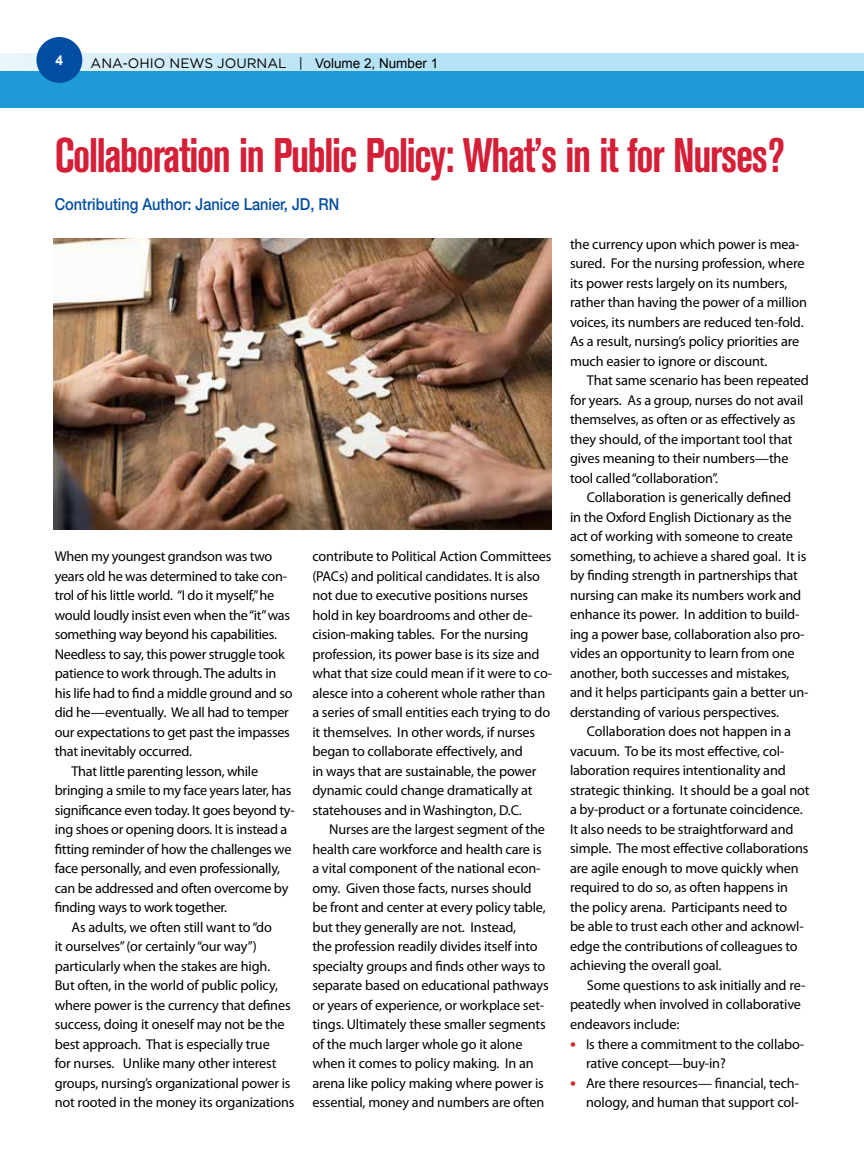
<style>
.page{position:relative;width:864px;height:1175px;background:#fff}
.page>*{position:absolute;margin:0;border:0;box-sizing:border-box;transform-origin:0 0}
.t1{font:700 condensed 48px "Akzidenz Grotesk BE";letter-spacing:-.03em;color:#d41f37;scale:.9 1}
.t2{font:500 16.5px "Helvetica Neue LT Std";color:#034ea2;scale:.88 1}
.t3{font:14.25px/19.5px "Myriad Pro";letter-spacing:-.01em;color:#000}
.t4{font:13.65px "Gotham";color:#000}
.t5{font:700 13.65px "Arial";color:#fff}
.s1{font-family:"Arial";font-size:13.5px}
.s2{font-size:21px;color:#d2232a}
</style>
<div class="page">
<div style="left:0;top:71px;width:864px;height:36px;background:#1e9ad6"></div>
<svg style="left:0;top:53px;width:864px;height:18px;background:#bee5f6"></svg>
<div style="left:36px;top:37px;width:46px;height:46px;background:#034ea2;border-radius:50%"></div>
<img style="left:53px;top:238px;width:499px;height:291px">
<p class="t5" style="left:56px;top:51px;width:9px">4</p>
<p class="t4" style="left:91px;top:54px;width:349px">ANA-OHIO NEWS JOURNAL | <span class="s1">Volume 2, Number 1</span></p>
<h1 class="t1" style="left:55px;top:127px;width:813px">Collaboration in Public Policy: What’s in it for Nurses?</h1>
<p class="t2" style="left:55px;top:194px;width:325px">Contributing Author: Janice Lanier, JD, RN</p>
<p class="t3" style="left:55px;top:547px;width:219px">When my youngest grandson was two</p>
<p class="t3" style="left:55px;top:566px;width:234px">years old he was determined to take con-</p>
<p class="t3" style="left:55px;top:586px;width:221px">trol of his little world. “I do it myself,” he</p>
<p class="t3" style="left:55px;top:605px;width:237px">would loudly insist even when the “it” was</p>
<p class="t3" style="left:55px;top:625px;width:224px">something way beyond his capabilities.</p>
<p class="t3" style="left:55px;top:644px;width:232px">Needless to say, this power struggle took</p>
<p class="t3" style="left:55px;top:664px;width:223px">patience to work through. The adults in</p>
<p class="t3" style="left:55px;top:683px;width:239px">his life had to find a middle ground and so</p>
<p class="t3" style="left:55px;top:703px;width:236px">did he—eventually. We all had to temper</p>
<p class="t3" style="left:55px;top:722px;width:237px">our expectations to get past the impasses</p>
<p class="t3" style="left:55px;top:742px;width:139px">that inevitably occurred.</p>
<p class="t3" style="left:72px;top:761px;width:188px">That little parenting lesson, while</p>
<p class="t3" style="left:55px;top:781px;width:238px">bringing a smile to my face years later, has</p>
<p class="t3" style="left:55px;top:800px;width:241px">significance even today. It goes beyond ty-</p>
<p class="t3" style="left:55px;top:820px;width:234px">ing shoes or opening doors. It is instead a</p>
<p class="t3" style="left:55px;top:839px;width:238px">fitting reminder of how the challenges we</p>
<p class="t3" style="left:55px;top:859px;width:227px">face personally, and even professionally,</p>
<p class="t3" style="left:55px;top:878px;width:235px">can be addressed and often overcome by</p>
<p class="t3" style="left:55px;top:898px;width:174px">finding ways to work together.</p>
<p class="t3" style="left:72px;top:917px;width:202px">As adults, we often still want to “do</p>
<p class="t3" style="left:55px;top:937px;width:203px">it ourselves” (or certainly “our way”)</p>
<p class="t3" style="left:55px;top:956px;width:217px">particularly when the stakes are high.</p>
<p class="t3" style="left:55px;top:976px;width:225px">But often, in the world of public policy,</p>
<p class="t3" style="left:55px;top:995px;width:237px">where power is the currency that defines</p>
<p class="t3" style="left:55px;top:1015px;width:232px">success, doing it oneself may not be the</p>
<p class="t3" style="left:55px;top:1034px;width:217px">best approach. That is especially true</p>
<p class="t3" style="left:55px;top:1054px;width:223px">for nurses. Unlike many other interest</p>
<p class="t3" style="left:55px;top:1073px;width:237px">groups, nursing’s organizational power is</p>
<p class="t3" style="left:55px;top:1093px;width:241px">not rooted in the money its organizations</p>
<p class="t3" style="left:312px;top:547px;width:241px">contribute to Political Action Committees (PACs) and political candidates. It is also not due to executive positions nurses hold in key boardrooms and other de&shy;cision-making tables. For the nursing profession, its power base is its size and what that size could mean if it were to co&shy;alesce into a coherent whole rather than a series of small entities each trying to do it themselves. In other words, if nurses began to collaborate effectively, and<br>in ways that are sustainable, the power dynamic could change dramatically at statehouses and in Washington, D.C.</p>
<p class="t3" style="left:312px;top:819px;width:238px;text-indent:17px">Nurses are the largest segment of the health care workforce and health care is a vital component of the national econ&shy;omy. Given those facts, nurses should be front and center at every policy table, but they generally are not. Instead,<br>the profession readily divides itself into specialty groups and finds other ways to separate based on educational pathways or years of experience, or workplace set&shy;tings. Ultimately these smaller segments of the much larger whole go it alone when it comes to policy making. In an arena like policy making where power is essential, money and numbers are often</p>
<p class="t3" style="left:570px;top:234px;width:239px">the currency upon which power is mea&shy;sured. For the nursing profession, where its power rests largely on its numbers, rather than having the power of a million voices, its numbers are reduced ten-fold.<br>As a result, nursing’s policy priorities are much easier to ignore or discount.</p>
<p class="t3" style="left:570px;top:371px;width:240px;text-indent:17px">That same scenario has been repeated for years. As a group, nurses do not avail themselves, as often or as effectively as they should, of the important tool that gives meaning to their numbers—the tool called “collaboration”.</p>
<p class="t3" style="left:570px;top:488px;width:240px;text-indent:17px">Collaboration is generically defined<br>in the Oxford English Dictionary as the act of working with someone to create something, to achieve a shared goal. It is by finding strength in partnerships that nursing can make its numbers work and enhance its power. In addition to build&shy;ing a power base, collaboration also pro&shy;vides an opportunity to learn from one another, both successes and mistakes, and it helps participants gain a better un&shy;derstanding of various perspectives.</p>
<p class="t3" style="left:570px;top:722px;width:241px;text-indent:17px">Collaboration does not happen in a vacuum. To be its most effective, col&shy;laboration requires intentionality and strategic thinking. It should be a goal not a by-product or a fortunate coincidence.<br>It also needs to be straightforward and simple. The most effective collaborations are agile enough to move quickly when required to do so, as often happens in the policy arena. Participants need to<br>be able to trust each other and acknowl&shy;edge the contributions of colleagues to achieving the overall goal.</p>
<p class="t3" style="left:570px;top:975px;width:237px;text-indent:17px">Some questions to ask initially and re&shy;peatedly when involved in collaborative endeavors include:</p>
<p class="t3" style="left:586px;top:1034px;width:220px;text-indent:-16px"><span class="s2">•</span> Is there a commitment to the collabo&shy;rative concept—buy-in?</p>
<p class="t3" style="left:570px;top:1073px;width:231px;text-align:right"><span class="s2">•</span> Are there resources— financial, tech&shy;nology, and human that support col-</p>
</div>
